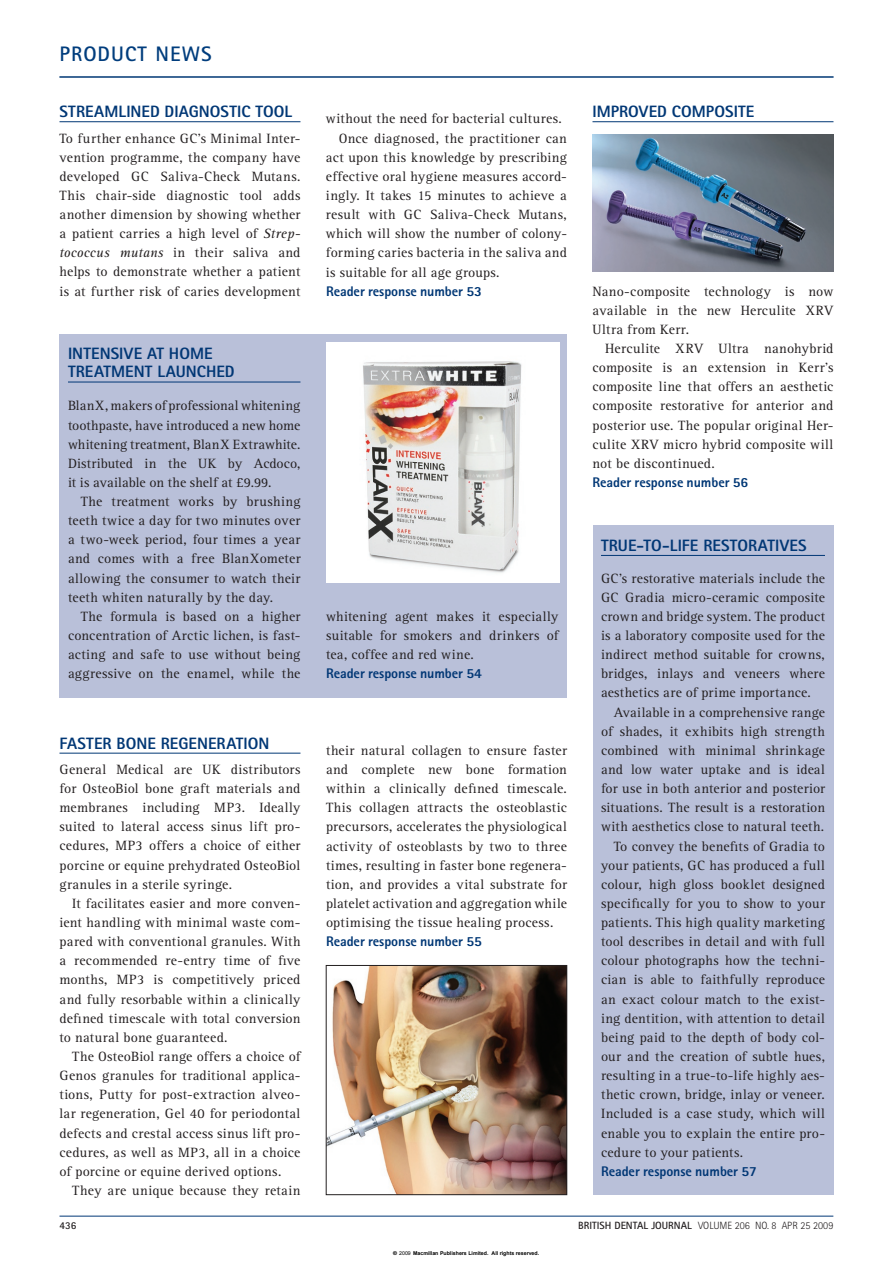
<style>
.page{position:relative;width:893px;height:1263px;background:#fff}
.page>*{position:absolute;margin:0;border:0;box-sizing:border-box;transform-origin:0 0}
.t1{font:700 21px "Rotis Sans Serif";letter-spacing:.05em;color:#013d7d}
.t2{font:800 16.5px/18px "Rotis Sans Serif";color:#013775}
.t3{font:13.95px/19.2px "Rotis Serif";letter-spacing:.02em;color:#231f20;text-align:justify}
.t4{font:800 13.95px "Rotis Sans Serif";letter-spacing:-.005em;color:#013775}
.t5{font:300 10.5px "Rotis Sans Serif";color:#231f20}
.t6{font:700 10.5px "Rotis Sans Serif";color:#231f20}
.t7{font:700 5.25px "Arial";color:#000}
.s1{font-style:italic}
.s2{font-weight:700}
.s3{font-family:"Helvetica"}
.s4{font-weight:400}
</style>
<div class="page">
<hr style="left:59px;top:77px;width:774px;height:1px;background:#013775">
<hr style="left:59px;top:1216px;width:774px;height:1px;background:#013775">
<hr style="left:59px;top:121px;width:241px;height:1px;background:#013775">
<div style="left:59px;top:334px;width:508px;height:363px;background:#b9c0d9"></div>
<hr style="left:68px;top:382px;width:232px;height:1px;background:#013775">
<div style="left:592px;top:525px;width:241px;height:670px;background:#b9c0d9"></div>
<hr style="left:601px;top:555px;width:224px;height:1px;background:#013775">
<hr style="left:59px;top:753px;width:241px;height:1px;background:#013775">
<div style="left:326px;top:342px;width:233px;height:241px;background:#fff"></div>
<img style="left:363px;top:361px;width:159px;height:212px">
<img style="left:328px;top:967px;width:237px;height:226px">
<div style="left:326px;top:965px;width:241px;height:230px;border:1px solid #231f20"></div>
<hr style="left:592px;top:121px;width:241px;height:1px;background:#013775">
<img style="left:592px;top:134px;width:241px;height:138px">
<h1 class="t1" style="left:59px;top:47px;width:154px">PRODUCT NEWS</h1>
<p class="t2" style="left:59px;top:104px;width:234px">STREAMLINED DIAGNOSTIC TOOL</p>
<p class="t3" style="left:59px;top:130px;width:242px">To further enhance GC’s Minimal Inter&shy;vention programme, the company have developed GC Saliva-Check Mutans.<br>This chair-side diagnostic tool adds another dimension by showing whether a patient carries a high level of <span class="s1">Strep&shy;tococcus mutans</span> in their saliva and helps to demonstrate whether a patient is at further risk of caries development</p>
<p class="t2" style="left:68px;top:347px;width:168px">INTENSIVE AT HOME<br>TREATMENT LAUNCHED</p>
<p class="t3" style="left:326px;top:110px;width:237px">without the need for bacterial cultures.</p>
<p class="t3" style="left:339px;top:130px;width:230px">Once diagnosed, the practitioner can</p>
<p class="t3" style="left:326px;top:149px;width:242px">act upon this knowledge by prescribing</p>
<p class="t3" style="left:326px;top:168px;width:242px">effective oral hygiene measures accord-</p>
<p class="t3" style="left:326px;top:187px;width:242px">ingly. It takes 15 minutes to achieve a</p>
<p class="t3" style="left:326px;top:206px;width:242px">result with GC Saliva-Check Mutans,</p>
<p class="t3" style="left:326px;top:225px;width:243px">which will show the number of colony-</p>
<p class="t3" style="left:326px;top:244px;width:242px">forming caries bacteria in the saliva and</p>
<p class="t3" style="left:326px;top:264px;width:175px">is suitable for all age groups.</p>
<p class="t4" style="left:326px;top:286px;width:157px">Reader response number 53</p>
<p class="t3" style="left:68px;top:397px;width:234px">BlanX, makers of professional whitening toothpaste, have introduced a new home whitening treatment, BlanX Extrawhite.<br>Distributed in the UK by Acdoco, it is available on the shelf at £9.99.</p>
<p class="t3" style="left:68px;top:493px;width:234px;text-indent:13px">The treatment works by brushing teeth twice a day for two minutes over a two-week period, four times a year and comes with a free BlanXometer allowing the consumer to watch their teeth whiten naturally by the day.</p>
<p class="t3" style="left:68px;top:608px;width:234px;text-indent:13px">The formula is based on a higher concentration of Arctic lichen, is fast&shy;acting and safe to use without being aggressive on the enamel, while the</p>
<p class="t3" style="left:326px;top:608px;width:234px">whitening agent makes it especially suitable for smokers and drinkers of tea, coffee and red wine.</p>
<p class="t4" style="left:326px;top:669px;width:157px">Reader response number 54</p>
<p class="t2" style="left:59px;top:736px;width:211px">FASTER BONE REGENERATION</p>
<p class="t3" style="left:59px;top:761px;width:242px">General Medical are UK distributors for OsteoBiol bone graft materials and membranes including MP3. Ideally suited to lateral access sinus lift pro&shy;cedures, MP3 offers a choice of either porcine or equine prehydrated OsteoBiol granules in a sterile syringe.</p>
<p class="t3" style="left:59px;top:895px;width:242px;text-indent:13px">It facilitates easier and more conven&shy;ient handling with minimal waste com&shy;pared with conventional granules. With a recommended re-entry time of five months, MP3 is competitively priced and fully resorbable within a clinically defined timescale with total conversion to natural bone guaranteed.</p>
<p class="t3" style="left:59px;top:1048px;width:242px;text-indent:13px">The OsteoBiol range offers a choice of Genos granules for traditional applica&shy;tions, Putty for post-extraction alveo&shy;lar regeneration, Gel 40 for periodontal defects and crestal access sinus lift pro&shy;cedures, as well as MP3, all in a choice of porcine or equine derived options.</p>
<p class="t3" style="left:72px;top:1182px;width:230px">They are unique because they retain</p>
<p class="t3" style="left:326px;top:742px;width:242px">their natural collagen to ensure faster and complete new bone formation within a clinically defined timescale.<br>This collagen attracts the osteoblastic precursors, accelerates the physiological activity of osteoblasts by two to three times, resulting in faster bone regenera&shy;tion, and provides a vital substrate for platelet activation and aggregation while optimising the tissue healing process.</p>
<p class="t4" style="left:326px;top:937px;width:157px">Reader response number 55</p>
<p class="t2" style="left:592px;top:104px;width:163px">IMPROVED COMPOSITE</p>
<p class="t3" style="left:592px;top:283px;width:242px">Nano-composite technology is now available in the new Herculite XRV Ultra from Kerr.</p>
<p class="t3" style="left:592px;top:340px;width:242px;text-indent:13px">Herculite XRV Ultra nanohybrid composite is an extension in Kerr’s composite line that offers an aesthetic composite restorative for anterior and posterior use. The popular original Her&shy;culite XRV micro hybrid composite will not be discontinued.</p>
<p class="t4" style="left:592px;top:477px;width:157px">Reader response number 56</p>
<p class="t2" style="left:601px;top:538px;width:207px">TRUE-TO-LIFE RESTORATIVES</p>
<p class="t3" style="left:601px;top:570px;width:226px">GC’s restorative materials include the GC Gradia micro-ceramic composite crown and bridge system. The product is a laboratory composite used for the indirect method suitable for crowns, bridges, inlays and veneers where aesthetics are of prime importance.</p>
<p class="t3" style="left:614px;top:704px;width:213px">Available in a comprehensive range</p>
<p class="t3" style="left:601px;top:723px;width:225px">of shades, it exhibits high strength</p>
<p class="t3" style="left:601px;top:742px;width:225px">combined with minimal shrinkage</p>
<p class="t3" style="left:601px;top:761px;width:225px">and low water uptake and is ideal</p>
<p class="t3" style="left:601px;top:780px;width:225px">for use in both anterior and posterior</p>
<p class="t3" style="left:601px;top:799px;width:226px">situations. The result is a restoration</p>
<p class="t3" style="left:601px;top:818px;width:225px">with aesthetics close to natural teeth.</p>
<p class="t3" style="left:614px;top:838px;width:213px">To convey the benefits of Gradia to</p>
<p class="t3" style="left:601px;top:857px;width:225px">your patients, GC has produced a full</p>
<p class="t3" style="left:601px;top:876px;width:225px">colour, high gloss booklet designed</p>
<p class="t3" style="left:601px;top:895px;width:225px">specifically for you to show to your</p>
<p class="t3" style="left:601px;top:914px;width:225px">patients. This high quality marketing</p>
<p class="t3" style="left:601px;top:933px;width:225px">tool describes in detail and with full</p>
<p class="t3" style="left:601px;top:952px;width:225px">colour photographs how the techni-</p>
<p class="t3" style="left:601px;top:972px;width:225px">cian is able to faithfully reproduce</p>
<p class="t3" style="left:601px;top:991px;width:225px">an exact colour match to the exist-</p>
<p class="t3" style="left:601px;top:1010px;width:225px">ing dentition, with attention to detail</p>
<p class="t3" style="left:601px;top:1029px;width:225px">being paid to the depth of body col-</p>
<p class="t3" style="left:601px;top:1048px;width:225px">our and the creation of subtle hues,</p>
<p class="t3" style="left:601px;top:1067px;width:225px">resulting in a true-to-life highly aes-</p>
<p class="t3" style="left:601px;top:1086px;width:225px">thetic crown, bridge, inlay or veneer.</p>
<p class="t3" style="left:601px;top:1105px;width:225px">Included is a case study, which will</p>
<p class="t3" style="left:601px;top:1125px;width:225px">enable you to explain the entire pro-</p>
<p class="t3" style="left:601px;top:1144px;width:144px">cedure to your patients.</p>
<p class="t4" style="left:601px;top:1166px;width:157px">Reader response number 57</p>
<p class="t6" style="left:59px;top:1222px;width:18px">436</p>
<p class="t5" style="left:578px;top:1222px;width:257px"><span class="s2">BRITISH DENTAL JOURNAL</span> VOLUME 206 NO. 8 APR 25 2009</p>
<p class="t7" style="left:393px;top:1250px;width:148px"><span class="s3">©</span> <span class="s4">2009</span> Macmillan Publishers Limited. All rights reserved.</p>
</div>
